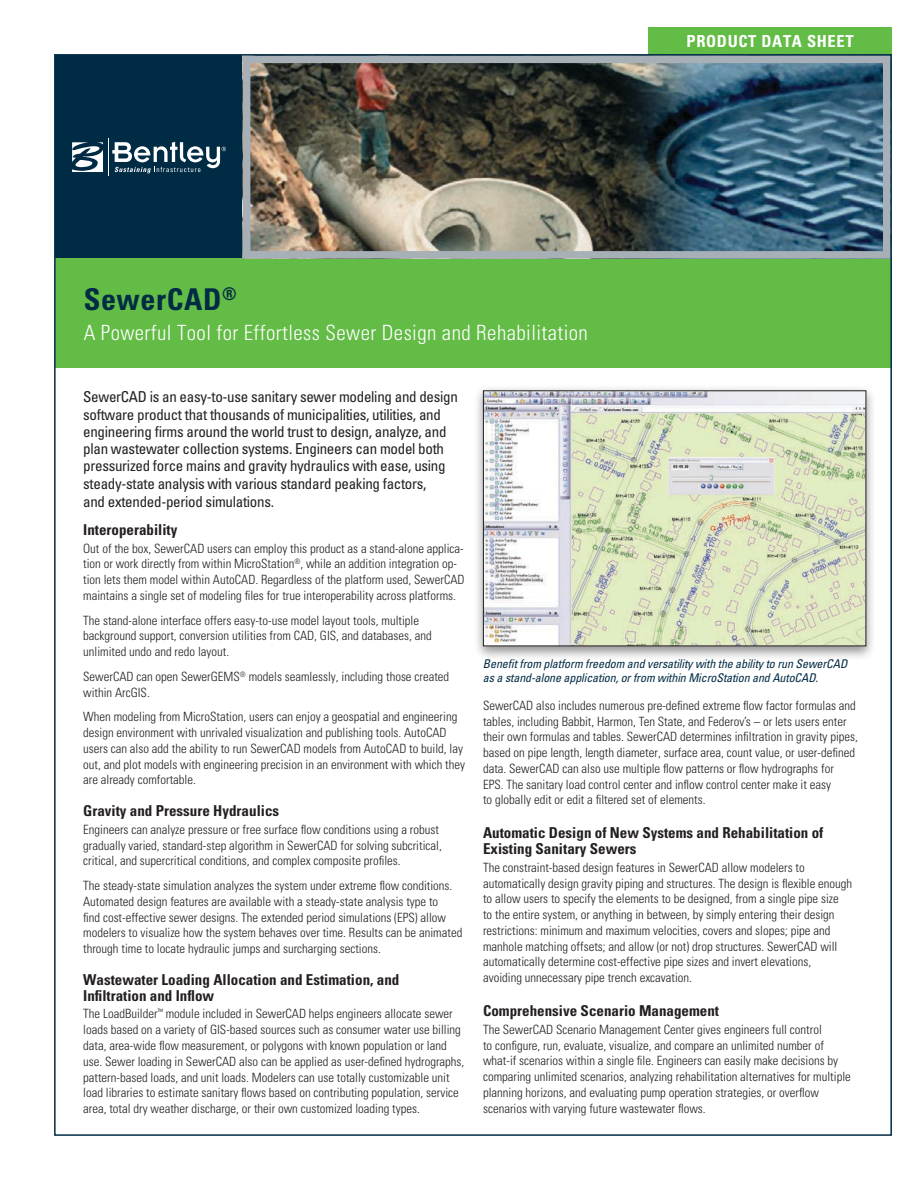
<style>
.page{position:relative;width:919px;height:1189px;background:#fff}
.page>*{position:absolute;margin:0;border:0;box-sizing:border-box;transform-origin:0 0}
.S__Title{font:700 condensed 30px "Univers";letter-spacing:.02em;color:#002b45}
.S__Sub-title{font:300 condensed 21px "Univers";letter-spacing:.02em;color:#fff}
.t1{font:700 condensed 16.5px "Univers";letter-spacing:.04em;color:#fff}
.P__Intro_Copy{font:condensed 15px/17.4px "Univers";letter-spacing:-.02em;color:#231f20}
.S__Body_Sub-Heads{font:700 condensed 15px/15.8px "Univers";color:#231f20}
.S__Body_copy{font:300 condensed 12.75px/15.8px "Univers";color:#231f20}
.S__Image_captions{font:italic condensed 12px/14.4px "Univers";letter-spacing:-.01em;color:#002b45}
</style>
<div class="page">
<div style="left:55px;top:55px;width:188px;height:204px;background:#002b45"></div>
<hr style="left:108px;top:138px;width:1px;height:38px;background:#fff">
<svg style="left:72px;top:142px;width:31px;height:30px"></svg>
<svg style="left:112px;top:142px;width:114px;height:31px"></svg>
<div style="left:648px;top:27px;width:243px;height:27px;background:#63bc46"></div>
<div style="left:55px;top:258px;width:836px;height:110px;background:#63bc46"></div>
<img style="left:252px;top:65px;width:629px;height:184px">
<div style="left:243px;top:56px;width:647px;height:202px;border:8px solid #a7b0b7"></div>
<div style="left:472px;top:384px;width:404px;height:276px;background:#231f20;opacity:.5"></div>
<svg style="left:482px;top:390px;width:384px;height:256px"></svg>
<p class="S__Title" style="left:84px;top:281px;width:154px">SewerCAD<sup>®</sup></p>
<p class="S__Sub-title" style="left:84px;top:320px;width:505px">A Powerful Tool for Effortless Sewer Design and Rehabilitation</p>
<p class="t1" style="left:686px;top:31px;width:169px">PRODUCT DATA SHEET</p>
<p class="P__Intro_Copy" style="left:83px;top:388px;width:376px">SewerCAD is an easy-to-use sanitary sewer modeling and design software product that thousands of municipalities, utilities, and engineering firms around the world trust to design, analyze, and plan wastewater collection systems. Engineers can model both pressurized force mains and gravity hydraulics with ease, using steady-state analysis with various standard peaking factors,<br>and extended-period simulations.</p>
<p class="S__Body_Sub-Heads" style="left:83px;top:521px;width:96px">Interoperability</p>
<p class="S__Body_copy" style="left:83px;top:540px;width:382px">Out of the box, SewerCAD users can employ this product as a stand-alone applica&shy;tion or work directly from within MicroStation<sup>®</sup>, while an addition integration op&shy;tion lets them model within AutoCAD. Regardless of the platform used, SewerCAD maintains a single set of modeling files for true interoperability across platforms.</p>
<p class="S__Body_copy" style="left:83px;top:612px;width:350px">The stand-alone interface offers easy-to-use model layout tools, multiple background support, conversion utilities from CAD, GIS, and databases, and unlimited undo and redo layout.</p>
<p class="S__Body_copy" style="left:83px;top:668px;width:367px">SewerCAD can open SewerGEMS<sup>®</sup> models seamlessly, including those created within ArcGIS.</p>
<p class="S__Body_copy" style="left:83px;top:709px;width:383px">When modeling from MicroStation, users can enjoy a geospatial and engineering design environment with unrivaled visualization and publishing tools. AutoCAD users can also add the ability to run SewerCAD models from AutoCAD to build, lay out, and plot models with engineering precision in an environment with which they are already comfortable.</p>
<p class="S__Body_Sub-Heads" style="left:83px;top:802px;width:197px">Gravity and Pressure Hydraulics</p>
<p class="S__Body_copy" style="left:83px;top:821px;width:360px">Engineers can analyze pressure or free surface flow conditions using a robust gradually varied, standard-step algorithm in SewerCAD for solving subcritical, critical, and supercritical conditions, and complex composite profiles.</p>
<p class="S__Body_copy" style="left:83px;top:877px;width:380px">The steady-state simulation analyzes the system under extreme flow conditions.<br>Automated design features are available with a steady-state analysis type to<br>find cost-effective sewer designs. The extended period simulations (EPS) allow modelers to visualize how the system behaves over time. Results can be animated through time to locate hydraulic jumps and surcharging sections.</p>
<p class="S__Body_Sub-Heads" style="left:83px;top:971px;width:317px">Wastewater Loading Allocation and Estimation, and<br>Infiltration and Inflow</p>
<p class="S__Body_copy" style="left:83px;top:1005px;width:382px">The LoadBuilder<sup>™</sup> module included in SewerCAD helps engineers allocate sewer loads based on a variety of GIS-based sources such as consumer water use billing data, area-wide flow measurement, or polygons with known population or land use. Sewer loading in SewerCAD also can be applied as user-defined hydrographs, pattern-based loads, and unit loads. Modelers can use totally customizable unit load libraries to estimate sanitary flows based on contributing population, service area, total dry weather discharge, or their own customized loading types.</p>
<p class="S__Image_captions" style="left:482px;top:656px;width:366px">Benefit from platform freedom and versatility with the ability to run SewerCAD as a stand-alone application, or from within MicroStation and AutoCAD.</p>
<p class="S__Body_copy" style="left:483px;top:697px;width:376px">SewerCAD also includes numerous pre-defined extreme flow factor formulas and tables, including Babbit, Harmon, Ten State, and Federov’s – or lets users enter their own formulas and tables. SewerCAD determines infiltration in gravity pipes, based on pipe length, length diameter, surface area, count value, or user-defined data. SewerCAD can also use multiple flow patterns or flow hydrographs for<br>EPS. The sanitary load control center and inflow control center make it easy<br>to globally edit or edit a filtered set of elements.</p>
<p class="S__Body_Sub-Heads" style="left:483px;top:824px;width:342px">Automatic Design of New Systems and Rehabilitation of<br>Existing Sanitary Sewers</p>
<p class="S__Body_copy" style="left:483px;top:859px;width:370px">The constraint-based design features in SewerCAD allow modelers to automatically design gravity piping and structures. The design is flexible enough to allow users to specify the elements to be designed, from a single pipe size<br>to the entire system, or anything in between, by simply entering their design restrictions: minimum and maximum velocities, covers and slopes; pipe and manhole matching offsets; and allow (or not) drop structures. SewerCAD will automatically determine cost-effective pipe sizes and invert elevations, avoiding unnecessary pipe trench excavation.</p>
<p class="S__Body_Sub-Heads" style="left:483px;top:1002px;width:237px">Comprehensive Scenario Management</p>
<p class="S__Body_copy" style="left:483px;top:1021px;width:369px">The SewerCAD Scenario Management Center gives engineers full control<br>to configure, run, evaluate, visualize, and compare an unlimited number of what-if scenarios within a single file. Engineers can easily make decisions by comparing unlimited scenarios, analyzing rehabilitation alternatives for multiple planning horizons, and evaluating pump operation strategies, or overflow scenarios with varying future wastewater flows.</p>
</div>
